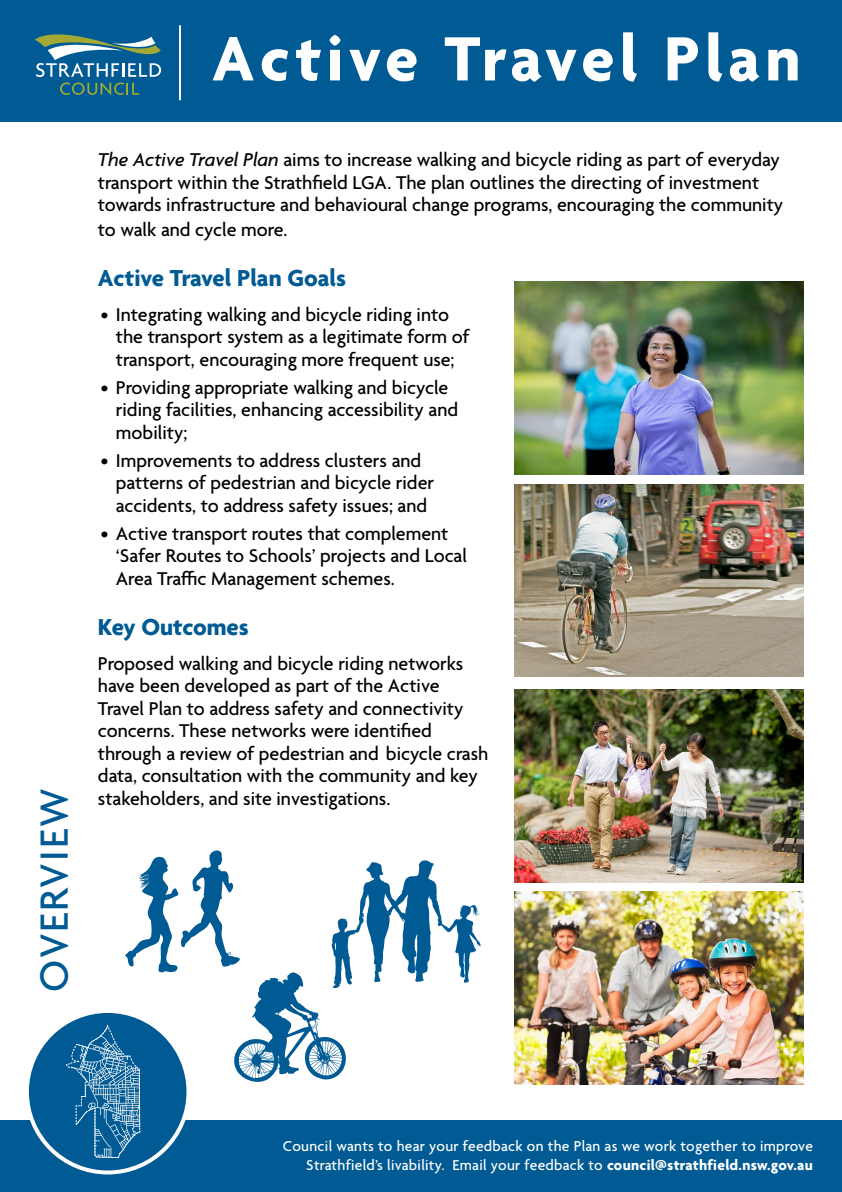
<style>
.page{position:relative;width:842px;height:1192px;background:#fff}
.page>*{position:absolute;margin:0;border:0;box-sizing:border-box;transform-origin:0 0}
.t1{font:700 67.55px "Agenda";letter-spacing:.08em;color:#fff}
.t2{font:500 42.5px "Agenda";letter-spacing:.05em;color:#005a93}
.t3{font:700 25px "Agenda";color:#005a93}
.t4{font:500 20px/22.5px "Agenda";color:#000}
.t5{font:500 15.5px/18.6px "Agenda";letter-spacing:.02em;color:#fff;text-align:right}
.s1{font-style:italic}
.s2{font-weight:700}
</style>
<div class="page">
<div style="left:0;top:1120px;width:842px;height:72px;background:#005a93"></div>
<div style="left:27px;top:1011px;width:161px;height:161px;background:#005a93;border-radius:50%"></div>
<div style="left:0;top:0;width:842px;height:121px;background:#005a93"></div>
<svg style="left:60px;top:83px;width:79px;height:12px"></svg>
<svg style="left:35px;top:34px;width:126px;height:43px"></svg>
<hr style="left:179px;top:25px;width:2px;height:75px;background:#fff">
<img style="left:515px;top:484px;width:289px;height:193px">
<img style="left:515px;top:282px;width:289px;height:192px">
<img style="left:515px;top:689px;width:289px;height:193px">
<img style="left:515px;top:892px;width:289px;height:192px">
<svg style="left:66px;top:850px;width:415px;height:308px"></svg>
<h2 class="t2" style="left:31px;top:992px;width:205px;rotate:-90deg">OVERVIEW</h2>
<h1 class="t1" style="left:212px;top:22px;width:590px">Active Travel Plan</h1>
<p class="t4" style="left:98px;top:150px;width:687px"><span class="s1">The Active Travel Plan</span> aims to increase walking and bicycle riding as part of everyday transport within the Strathfield LGA. The plan outlines the directing of investment towards infrastructure and behavioural change programs, encouraging the community</p>
<p class="t4" style="left:98px;top:220px;width:191px">to walk and cycle more.</p>
<p class="t3" style="left:98px;top:264px;width:250px">Active Travel Plan Goals</p>
<p class="t4" style="left:116px;top:304px;width:355px;text-indent:-15px">• Integrating walking and bicycle riding into the transport system as a legitimate form of transport, encouraging more frequent use;</p>
<p class="t4" style="left:116px;top:377px;width:344px;text-indent:-15px">• Providing appropriate walking and bicycle riding facilities, enhancing accessibility and mobility;</p>
<p class="t4" style="left:116px;top:450px;width:320px;text-indent:-15px">• Improvements to address clusters and patterns of pedestrian and bicycle rider accidents, to address safety issues; and</p>
<p class="t4" style="left:116px;top:523px;width:353px;text-indent:-15px">• Active transport routes that complement ‘Safer Routes to Schools’ projects and Local<br>Area Traffic Management schemes.</p>
<p class="t3" style="left:98px;top:613px;width:152px">Key Outcomes</p>
<p class="t4" style="left:98px;top:653px;width:392px">Proposed walking and bicycle riding networks have been developed as part of the Active Travel Plan to address safety and connectivity concerns. These networks were identified through a review of pedestrian and bicycle crash data, consultation with the community and key stakeholders, and site investigations.</p>
<p class="t5" style="left:283px;top:1138px;width:531px">Council wants to hear your feedback on the Plan as we work together to improve<br>Strathfield’s livability. Email your feedback to <span class="s2">council@strathfield.nsw.gov.au</span></p>
</div>
